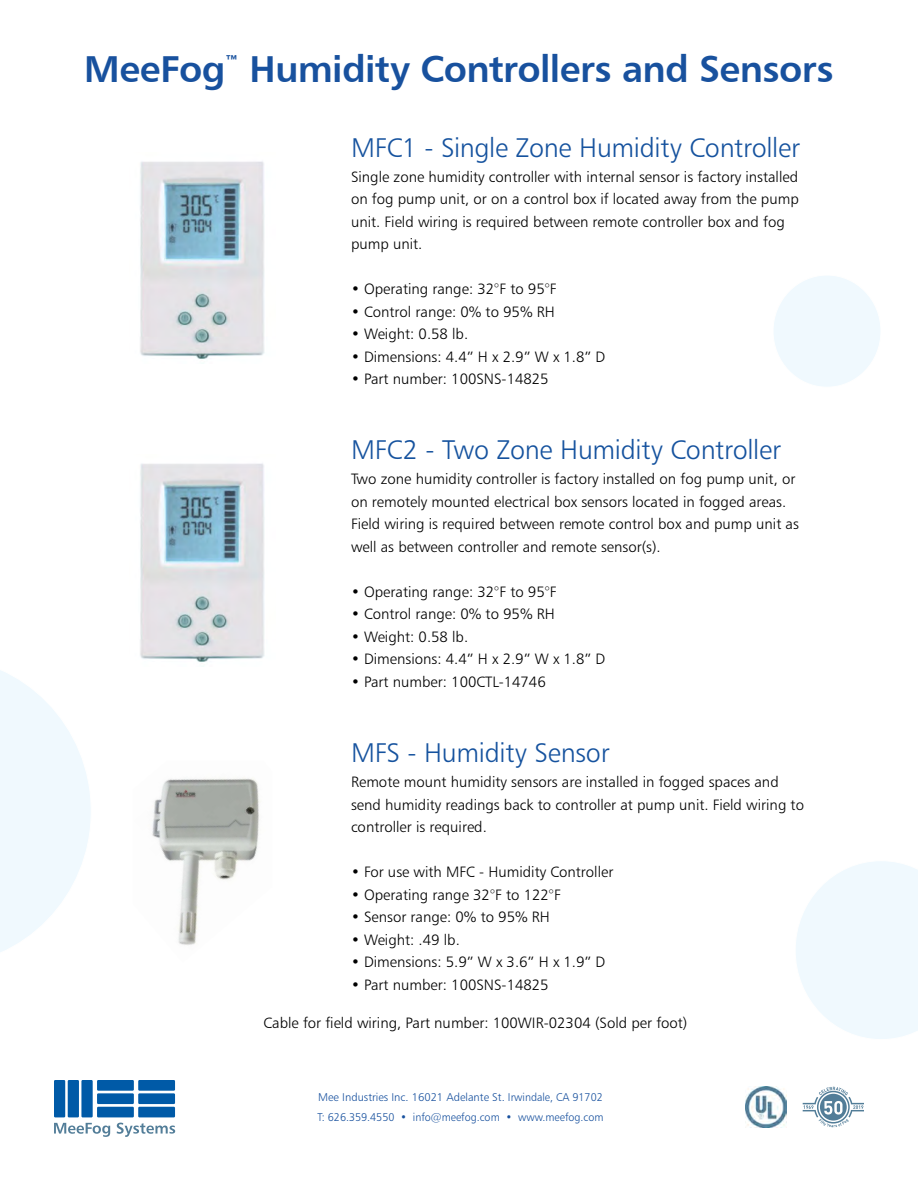
<style>
.page{position:relative;width:918px;height:1188px;background:#fff}
.page>*{position:absolute;margin:0;border:0;box-sizing:border-box;transform-origin:0 0}
.t1{font:37.5px "Humanist 777 BT Bold B";letter-spacing:-.015em;color:#18519e}
.t2{font:27px "Humanist 777 BT Light B";letter-spacing:-.01em;color:#15529e}
.t3{font:16.5px "Humanist 777 BT Bold B";color:#18519e}
.t4{font:15px/22.5px "Humanist 777 BT Light B";color:#000}
.t5{font:11.25px/19.5px "Humanist 777 BT Light B";color:#18519e}
</style>
<div class="page">
<img style="left:140px;top:463px;width:125px;height:199px">
<img style="left:140px;top:161px;width:125px;height:198px">
<img style="left:152px;top:778px;width:108px;height:167px">
<svg style="left:803px;top:1087px;width:61px;height:40px"></svg>
<svg style="left:54px;top:1123px;width:56px;height:14px"></svg>
<svg style="left:117px;top:1123px;width:58px;height:14px"></svg>
<div style="left:54px;top:1080px;width:11px;height:37px;background:#005aa7"></div>
<div style="left:68px;top:1080px;width:11px;height:37px;background:#005aa7"></div>
<div style="left:81px;top:1080px;width:12px;height:37px;background:#005aa7"></div>
<div style="left:97px;top:1080px;width:37px;height:11px;background:#005aa7"></div>
<div style="left:97px;top:1093px;width:37px;height:11px;background:#005aa7"></div>
<div style="left:97px;top:1107px;width:37px;height:10px;background:#005aa7"></div>
<div style="left:138px;top:1107px;width:37px;height:10px;background:#005aa7"></div>
<div style="left:138px;top:1093px;width:37px;height:11px;background:#005aa7"></div>
<div style="left:138px;top:1080px;width:37px;height:11px;background:#005aa7"></div>
<img style="left:746px;top:1087px;width:40px;height:40px">
<svg style="left:796px;top:861px;width:122px;height:178px"></svg>
<svg style="left:0;top:670px;width:91px;height:282px"></svg>
<div style="left:773px;top:275px;width:108px;height:112px;background:#f0f9fe;border-radius:50%"></div>
<h1 class="t1" style="left:84px;top:54px;width:143px">MeeFog</h1>
<p class="t3" style="left:225px;top:55px;width:15px">™</p>
<h1 class="t1" style="left:250px;top:54px;width:585px">Humidity Controllers and Sensors</h1>
<h2 class="t2" style="left:351px;top:136px;width:451px">MFC1 - Single Zone Humidity Controller</h2>
<p class="t4" style="left:351px;top:167px;width:449px">Single zone humidity controller with internal sensor is factory installed on fog pump unit, or on a control box if located away from the pump unit. Field wiring is required between remote controller box and fog pump unit.</p>
<p class="t4" style="left:351px;top:279px;width:207px">• Operating range: 32°F to 95°F</p>
<p class="t4" style="left:351px;top:302px;width:205px">• Control range: 0% to 95% RH</p>
<p class="t4" style="left:351px;top:324px;width:119px">• Weight: 0.58 lb.</p>
<p class="t4" style="left:351px;top:347px;width:256px">• Dimensions: 4.4” H x 2.9” W x 1.8” D</p>
<p class="t4" style="left:351px;top:369px;width:199px">• Part number: 100SNS-14825</p>
<h2 class="t2" style="left:351px;top:438px;width:432px">MFC2 - Two Zone Humidity Controller</h2>
<p class="t4" style="left:351px;top:469px;width:449px">Two zone humidity controller is factory installed on fog pump unit, or on remotely mounted electrical box sensors located in fogged areas.<br>Field wiring is required between remote control box and pump unit as well as between controller and remote sensor(s).</p>
<p class="t4" style="left:351px;top:582px;width:207px">• Operating range: 32°F to 95°F</p>
<p class="t4" style="left:351px;top:604px;width:205px">• Control range: 0% to 95% RH</p>
<p class="t4" style="left:351px;top:627px;width:119px">• Weight: 0.58 lb.</p>
<p class="t4" style="left:351px;top:649px;width:256px">• Dimensions: 4.4” H x 2.9” W x 1.8” D</p>
<p class="t4" style="left:351px;top:672px;width:196px">• Part number: 100CTL-14746</p>
<h2 class="t2" style="left:351px;top:742px;width:260px">MFS - Humidity Sensor</h2>
<p class="t4" style="left:351px;top:772px;width:455px">Remote mount humidity sensors are installed in fogged spaces and send humidity readings back to controller at pump unit. Field wiring to controller is required.</p>
<p class="t4" style="left:351px;top:862px;width:264px">• For use with MFC - Humidity Controller</p>
<p class="t4" style="left:351px;top:885px;width:211px">• Operating range 32°F to 122°F</p>
<p class="t4" style="left:351px;top:907px;width:200px">• Sensor range: 0% to 95% RH</p>
<p class="t4" style="left:351px;top:930px;width:110px">• Weight: .49 lb.</p>
<p class="t4" style="left:351px;top:952px;width:256px">• Dimensions: 5.9” W x 3.6” H x 1.9” D</p>
<p class="t4" style="left:351px;top:975px;width:199px">• Part number: 100SNS-14825</p>
<p class="t4" style="left:263px;top:1013px;width:425px">Cable for field wiring, Part number: 100WIR-02304 (Sold per foot)</p>
<p class="t5" style="left:317px;top:1088px;width:288px">Mee Industries Inc. 16021 Adelante St. Irwindale, CA 91702<br>T: 626.359.4550 • info@meefog.com • www.meefog.com</p>
</div>
